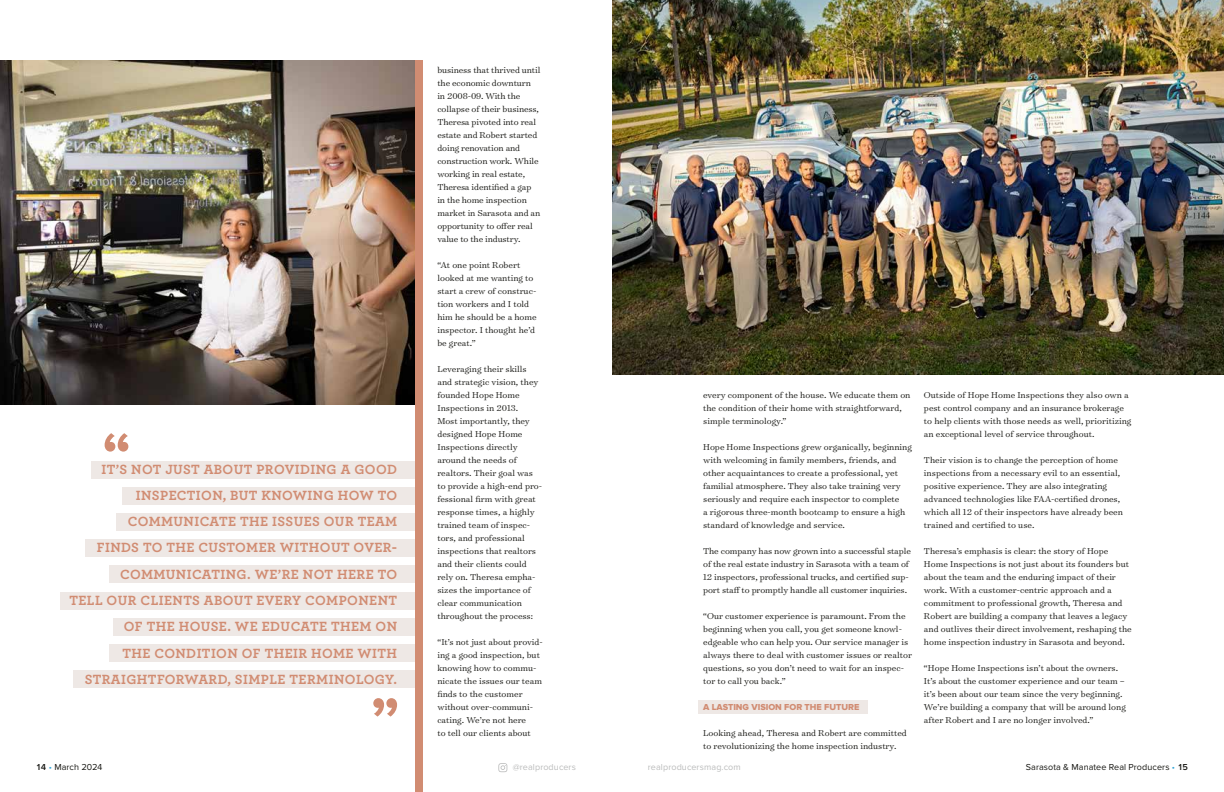
<style>
.page{position:relative;width:1224px;height:792px;background:#fff}
.page>*{position:absolute;margin:0;border:0;box-sizing:border-box;transform-origin:0 0}
.t1{font:700 14px/26.2px "Archer Pro";letter-spacing:.03em;color:#d18c72;text-align:right}
.t2{font:300 9.8px/13px "Surveyor Text";color:#171713}
.t3{font:9px "Proxima Nova";letter-spacing:.01em;color:#171713}
.t4{font:9px "Proxima Nova";letter-spacing:.01em;color:#bbbcbc}
.t5{font:9px "Proxima Nova Extrabld";color:#d18c72}
.s1{font-weight:600}
.s2{color:#31a5d9}
</style>
<div class="page">
<svg style="left:498px;top:763px;width:9px;height:9px"></svg>
<div style="left:91px;top:461px;width:329px;height:17px;background:#eee8e5"></div>
<div style="left:109px;top:565px;width:311px;height:18px;background:#eee8e5"></div>
<div style="left:117px;top:513px;width:303px;height:18px;background:#eee8e5"></div>
<div style="left:113px;top:618px;width:307px;height:18px;background:#eee8e5"></div>
<div style="left:122px;top:487px;width:298px;height:18px;background:#eee8e5"></div>
<div style="left:60px;top:592px;width:360px;height:18px;background:#eee8e5"></div>
<div style="left:85px;top:539px;width:335px;height:18px;background:#eee8e5"></div>
<div style="left:109px;top:644px;width:311px;height:18px;background:#eee8e5"></div>
<div style="left:74px;top:670px;width:346px;height:18px;background:#eee8e5"></div>
<svg style="left:373px;top:698px;width:24px;height:19px"></svg>
<svg style="left:105px;top:433px;width:23px;height:19px"></svg>
<div style="left:699px;top:700px;width:169px;height:14px;background:#eee8e5"></div>
<img style="left:0;top:61px;width:415px;height:344px">
<div style="left:415px;top:61px;width:7px;height:731px;background:#d18c72"></div>
<img style="left:612px;top:0;width:612px;height:375px">
<p class="t1" style="left:69px;top:456px;width:329px">IT’S NOT JUST ABOUT PROVIDING A GOOD INSPECTION, BUT KNOWING HOW TO COMMUNICATE THE ISSUES OUR TEAM<br>FINDS TO THE CUSTOMER WITHOUT OVER-COMMUNICATING. WE’RE NOT HERE TO<br>TELL OUR CLIENTS ABOUT EVERY COMPONENT OF THE HOUSE. WE EDUCATE THEM ON<br>THE CONDITION OF THEIR HOME WITH STRAIGHTFORWARD, SIMPLE TERMINOLOGY.</p>
<p class="t2" style="left:437px;top:63px;width:104px">business that thrived until the economic downturn in 2008-09. With the collapse of their business,<br>Theresa pivoted into real estate and Robert started doing renovation and construction work. While working in real estate,<br>Theresa identified a gap in the home inspection market in Sarasota and an opportunity to offer real value to the industry.</p>
<p class="t2" style="left:437px;top:258px;width:101px">“At one point Robert looked at me wanting to start a crew of construc&shy;tion workers and I told him he should be a home inspector. I thought he’d be great.”</p>
<p class="t2" style="left:437px;top:362px;width:106px">Leveraging their skills and strategic vision, they founded Hope Home<br>Inspections in 2013.<br>Most importantly, they designed Hope Home<br>Inspections directly around the needs of realtors. Their goal was to provide a high-end pro&shy;fessional firm with great response times, a highly trained team of inspec&shy;tors, and professional inspections that realtors and their clients could rely on. Theresa empha&shy;sizes the importance of clear communication throughout the process:</p>
<p class="t2" style="left:437px;top:635px;width:107px">“It’s not just about provid&shy;ing a good inspection, but knowing how to commu&shy;nicate the issues our team finds to the customer without over-communi&shy;cating. We’re not here<br>to tell our clients about</p>
<p class="t2" style="left:703px;top:388px;width:209px">every component of the house. We educate them on the condition of their home with straightforward, simple terminology.”</p>
<p class="t2" style="left:703px;top:440px;width:210px">Hope Home Inspections grew organically, beginning with welcoming in family members, friends, and other acquaintances to create a professional, yet familial atmosphere. They also take training very seriously and require each inspector to complete<br>a rigorous three-month bootcamp to ensure a high standard of knowledge and service.</p>
<p class="t2" style="left:703px;top:544px;width:209px">The company has now grown into a successful staple of the real estate industry in Sarasota with a team of 12 inspectors, professional trucks, and certified sup&shy;port staff to promptly handle all customer inquiries.</p>
<p class="t2" style="left:703px;top:609px;width:210px">“Our customer experience is paramount. From the beginning when you call, you get someone knowl&shy;edgeable who can help you. Our service manager is always there to deal with customer issues or realtor questions, so you don’t need to wait for an inspec&shy;tor to call you back.”</p>
<p class="t5" style="left:703px;top:703px;width:158px">A LASTING VISION FOR THE FUTURE</p>
<p class="t2" style="left:703px;top:726px;width:205px">Looking ahead, Theresa and Robert are committed to revolutionizing the home inspection industry.</p>
<p class="t2" style="left:924px;top:388px;width:209px">Outside of Hope Home Inspections they also own a pest control company and an insurance brokerage to help clients with those needs as well, prioritizing an exceptional level of service throughout.</p>
<p class="t2" style="left:924px;top:453px;width:200px">Their vision is to change the perception of home inspections from a necessary evil to an essential, positive experience. They are also integrating advanced technologies like FAA-certified drones, which all 12 of their inspectors have already been trained and certified to use.</p>
<p class="t2" style="left:924px;top:544px;width:209px">Theresa’s emphasis is clear: the story of Hope Home Inspections is not just about its founders but about the team and the enduring impact of their work. With a customer-centric approach and a commitment to professional growth, Theresa and Robert are building a company that leaves a legacy and outlives their direct involvement, reshaping the home inspection industry in Sarasota and beyond.</p>
<p class="t2" style="left:924px;top:661px;width:203px">“Hope Home Inspections isn’t about the owners.<br>It’s about the customer experience and our team – it’s been about our team since the very beginning.<br>We’re building a company that will be around long after Robert and I are no longer involved.”</p>
<p class="t3" style="left:36px;top:762px;width:68px"><span class="s1">14</span> <span class="s2">•</span> March 2024</p>
<p class="t4" style="left:513px;top:762px;width:65px">@realproducers</p>
<p class="t4" style="left:648px;top:762px;width:94px">realproducersmag.com</p>
<p class="t3" style="left:1026px;top:762px;width:164px">Sarasota &amp; Manatee Real Producers <span class="s2">•</span> <span class="s1">15</span></p>
</div>
